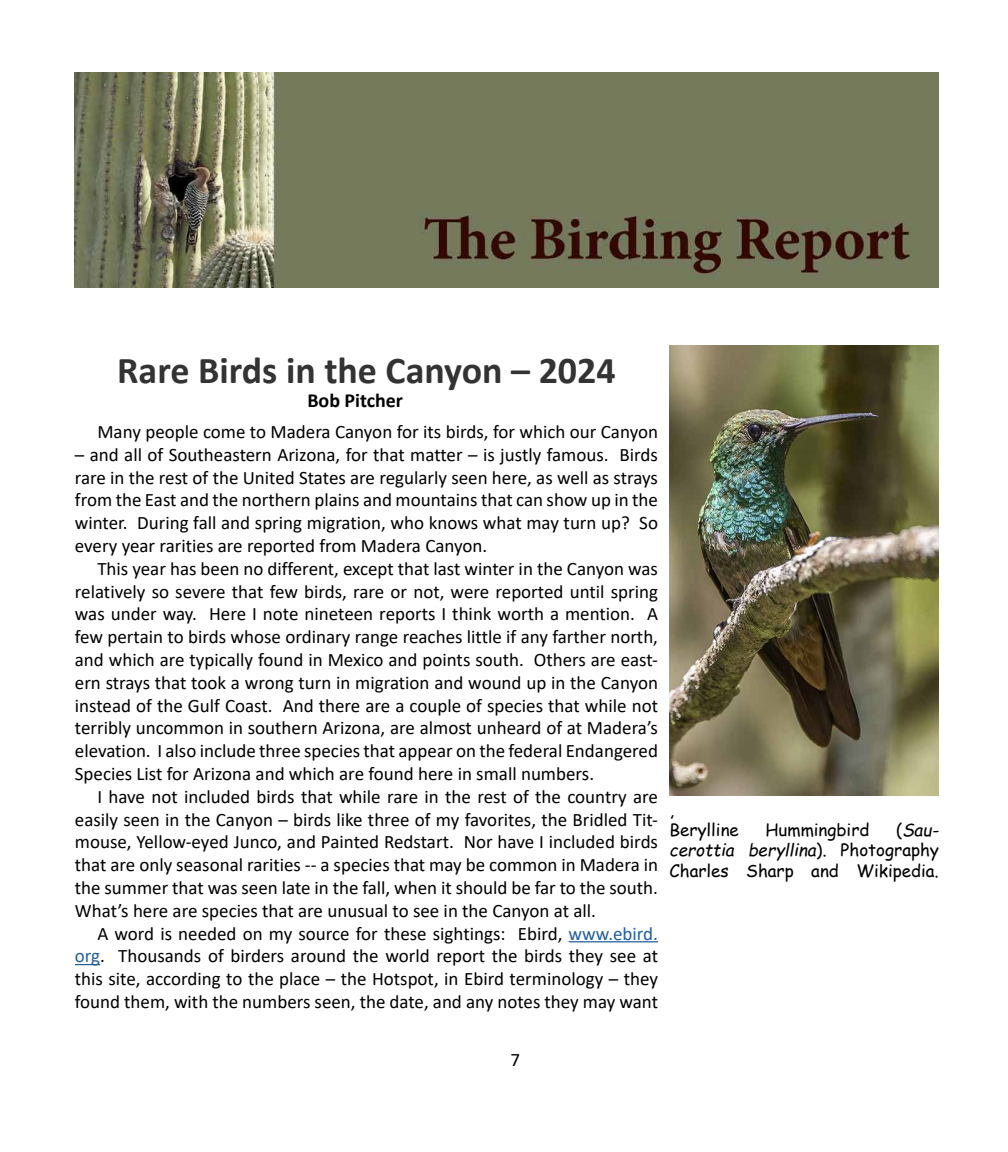
<style>
.page{position:relative;width:1008px;height:1152px;background:#fff}
.page>*{position:absolute;margin:0;border:0;box-sizing:border-box;transform-origin:0 0}
.t1{font:700 38px "Calibri";color:#333}
.t2{font:700 20px "Calibri";color:#000}
.t3{font:19px/22.8px "Calibri";color:#000;text-align:justify}
.t4{font:17px/20.4px "Comic Sans MS";color:#000}
.s1{color:#215e9e}
.s2{font-style:italic}
</style>
<div class="page">
<hr style="left:569px;top:941px;width:89px;height:1px;background:#215e9e">
<svg style="left:75px;top:964px;width:25px;height:1px"></svg>
<img style="left:75px;top:72px;width:864px;height:216px">
<img style="left:670px;top:345px;width:269px;height:451px">
<h1 class="t1" style="left:117px;top:344px;width:500px">Rare Birds in the Canyon – 2024</h1>
<p class="t2" style="left:307px;top:386px;width:97px">Bob Pitcher</p>
<p class="t3" style="left:97px;top:420px;width:562px">Many people come to Madera Canyon for its birds, for which our Canyon</p>
<p class="t3" style="left:75px;top:443px;width:585px">– and all of Southeastern Arizona, for that matter – is justly famous. Birds rare in the rest of the United States are regularly seen here, as well as strays from the East and the northern plains and mountains that can show up in the winter. During fall and spring migration, who knows what may turn up? So every year rarities are reported from Madera Canyon.</p>
<p class="t3" style="left:75px;top:557px;width:585px;text-indent:22px">This year has been no different, except that last winter in the Canyon was relatively so severe that few birds, rare or not, were reported until spring was under way. Here I note nineteen reports I think worth a mention. A few pertain to birds whose ordinary range reaches little if any farther north, and which are typically found in Mexico and points south. Others are east&shy;ern strays that took a wrong turn in migration and wound up in the Canyon instead of the Gulf Coast. And there are a couple of species that while not terribly uncommon in southern Arizona, are almost unheard of at Madera’s elevation. I also include three species that appear on the federal Endangered Species List for Arizona and which are found here in small numbers.</p>
<p class="t3" style="left:75px;top:785px;width:585px;text-indent:22px">I have not included birds that while rare in the rest of the country are easily seen in the Canyon – birds like three of my favorites, the Bridled Tit&shy;mouse, Yellow-eyed Junco, and Painted Redstart. Nor have I included birds that are only seasonal rarities -- a species that may be common in Madera in the summer that was seen late in the fall, when it should be far to the south.<br>What’s here are species that are unusual to see in the Canyon at all.</p>
<p class="t3" style="left:75px;top:921px;width:585px;text-indent:23px">A word is needed on my source for these sightings: Ebird, <span class="s1">www.ebird. org</span>. Thousands of birders around the world report the birds they see at this site, according to the place – the Hotspot, in Ebird terminology – they found them, with the numbers seen, the date, and any notes they may want</p>
<p class="t4" style="left:670px;top:799px;width:71px">,<br>Berylline</p>
<p class="t4" style="left:766px;top:819px;width:105px">Hummingbird</p>
<p class="t4" style="left:670px;top:819px;width:271px;text-align:justify;text-indent:227px">(<span class="s2">Sau&shy;cerottia beryllina</span>). Photography Charles Sharp and Wikipedia.</p>
<p class="t3" style="left:510px;top:1048px;width:11px">7</p>
</div>
